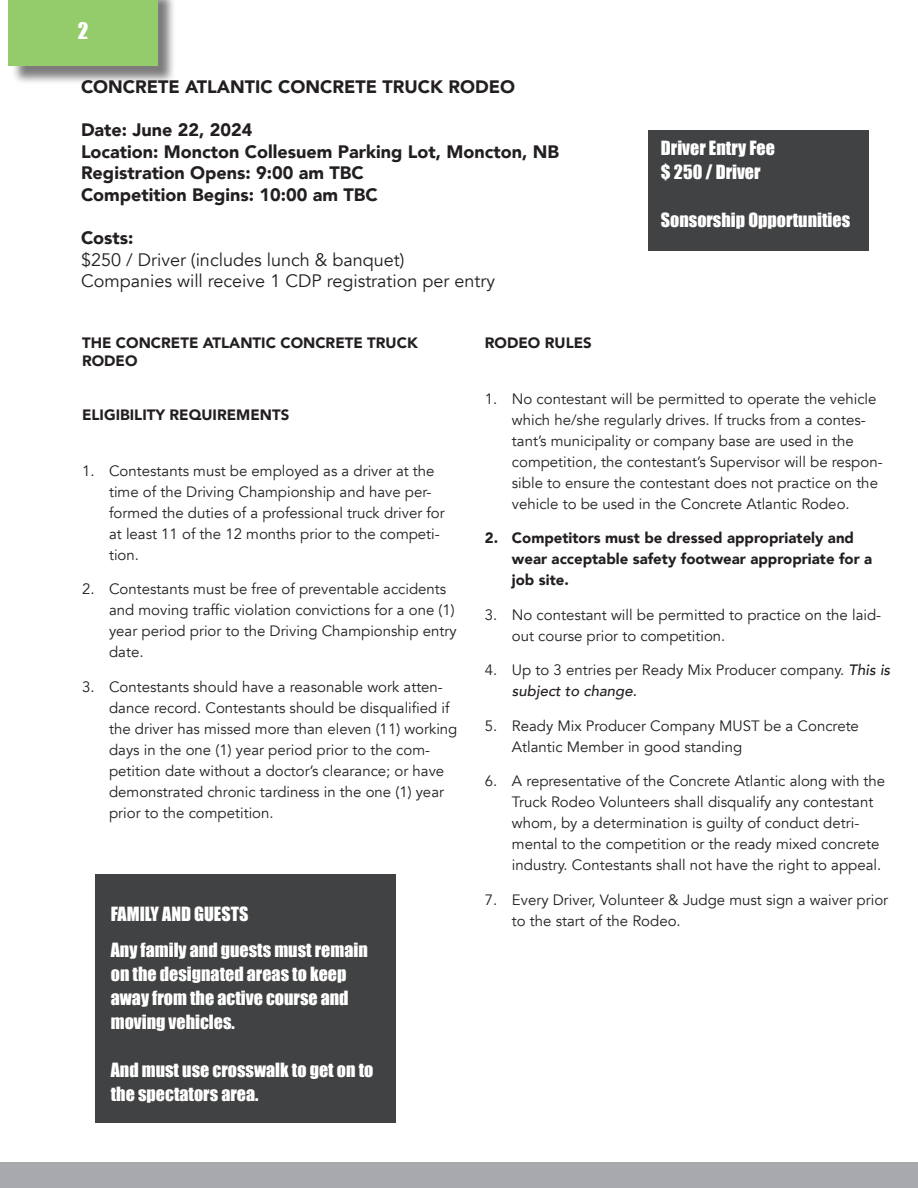
<style>
.page{position:relative;width:918px;height:1188px;background:#fff}
.page>*{position:absolute;margin:0;border:0;box-sizing:border-box;transform-origin:0 0}
.t1{font:21px "Impact";color:#fff}
.t2{font:18px/24px "Impact";color:#fff}
.t3{font:900 18px "Avenir";color:#231f20}
.t4{font:18px "Avenir";color:#231f20}
.t5{font:15px/21px "Avenir";color:#231f20}
.t6{font:900 15px/21px "Avenir";color:#231f20}
.s1{font-weight:500;font-style:italic}
</style>
<div class="page">
<div style="left:648px;top:130px;width:220px;height:121px;background:#414243"></div>
<div style="left:95px;top:875px;width:300px;height:248px;background:#414243"></div>
<div style="left:11px;top:0;width:166px;height:85px;background:#231f20;opacity:.59"></div>
<div style="left:9px;top:0;width:149px;height:66px;background:#94cc6c"></div>
<div style="left:0;top:1162px;width:918px;height:26px;background:#a8a9ad"></div>
<p class="t1" style="left:78px;top:15px;width:12px">2</p>
<p class="t3" style="left:81px;top:71px;width:436px">CONCRETE ATLANTIC CONCRETE TRUCK RODEO</p>
<p class="t3" style="left:81px;top:115px;width:173px">Date: June 22, 2024</p>
<p class="t3" style="left:81px;top:136px;width:480px">Location: Moncton Collesuem Parking Lot, Moncton, NB</p>
<p class="t3" style="left:81px;top:158px;width:284px">Registration Opens: 9:00 am TBC</p>
<p class="t3" style="left:81px;top:179px;width:298px">Competition Begins: 10:00 am TBC</p>
<p class="t3" style="left:81px;top:223px;width:54px">Costs:</p>
<p class="t4" style="left:81px;top:249px;width:325px">$250 / Driver (includes lunch &amp; banquet)</p>
<p class="t4" style="left:81px;top:270px;width:416px">Companies will receive 1 CDP registration per entry</p>
<p class="t6" style="left:82px;top:333px;width:337px;line-height:18px">THE CONCRETE ATLANTIC CONCRETE TRUCK<br>RODEO</p>
<p class="t6" style="left:485px;top:332px;width:108px">RODEO RULES</p>
<p class="t2" style="left:661px;top:135px;width:115px">Driver Entry Fee</p>
<p class="t2" style="left:661px;top:159px;width:101px">$ 250 / Driver</p>
<p class="t2" style="left:661px;top:207px;width:191px">Sonsorship Opportunities</p>
<p class="t6" style="left:82px;top:404px;width:209px">ELIGIBILITY REQUIREMENTS</p>
<p class="t5" style="left:109px;top:460px;width:337px;text-indent:-27px">1. Contestants must be employed as a driver at the time of the Driving Championship and have per&shy;formed the duties of a professional truck driver for at least 11 of the 12 months prior to the competi&shy;tion.</p>
<p class="t5" style="left:109px;top:579px;width:349px;text-indent:-27px">2. Contestants must be free of preventable accidents and moving traffic violation convictions for a one (1) year period prior to the Driving Championship entry date.</p>
<p class="t5" style="left:109px;top:676px;width:350px;text-indent:-27px">3. Contestants should have a reasonable work atten&shy;dance record. Contestants should be disqualified if the driver has missed more than eleven (11) working days in the one (1) year period prior to the com&shy;petition date without a doctor’s clearance; or have demonstrated chronic tardiness in the one (1) year prior to the competition.</p>
<p class="t2" style="left:111px;top:902px;width:139px">FAMILY AND GUESTS</p>
<p class="t2" style="left:111px;top:938px;width:258px">Any family and guests must remain on the designated areas to keep away from the active course and moving vehicles.</p>
<p class="t2" style="left:111px;top:1058px;width:264px">And must use crosswalk to get on to the spectators area.</p>
<p class="t5" style="left:512px;top:388px;width:372px;text-indent:-27px">1. No contestant will be permitted to operate the vehicle which he/she regularly drives. If trucks from a contes&shy;tant’s municipality or company base are used in the competition, the contestant’s Supervisor will be respon&shy;sible to ensure the contestant does not practice on the vehicle to be used in the Concrete Atlantic Rodeo.</p>
<p class="t6" style="left:512px;top:527px;width:362px;text-indent:-27px">2. Competitors must be dressed appropriately and wear acceptable safety footwear appropriate for a job site.</p>
<p class="t5" style="left:512px;top:604px;width:371px;text-indent:-27px">3. No contestant will be permitted to practice on the laid&shy;out course prior to competition.</p>
<p class="t5" style="left:512px;top:660px;width:380px;text-indent:-27px">4. Up to 3 entries per Ready Mix Producer company. <span class="s1">This is subject to change.</span></p>
<p class="t5" style="left:512px;top:715px;width:349px;text-indent:-27px">5. Ready Mix Producer Company MUST be a Concrete<br>Atlantic Member in good standing</p>
<p class="t5" style="left:512px;top:771px;width:375px;text-indent:-27px">6. A representative of the Concrete Atlantic along with the Truck Rodeo Volunteers shall disqualify any contestant whom, by a determination is guilty of conduct detri&shy;mental to the competition or the ready mixed concrete industry. Contestants shall not have the right to appeal.</p>
<p class="t5" style="left:512px;top:889px;width:378px;text-indent:-27px">7. Every Driver, Volunteer &amp; Judge must sign a waiver prior to the start of the Rodeo.</p>
</div>
